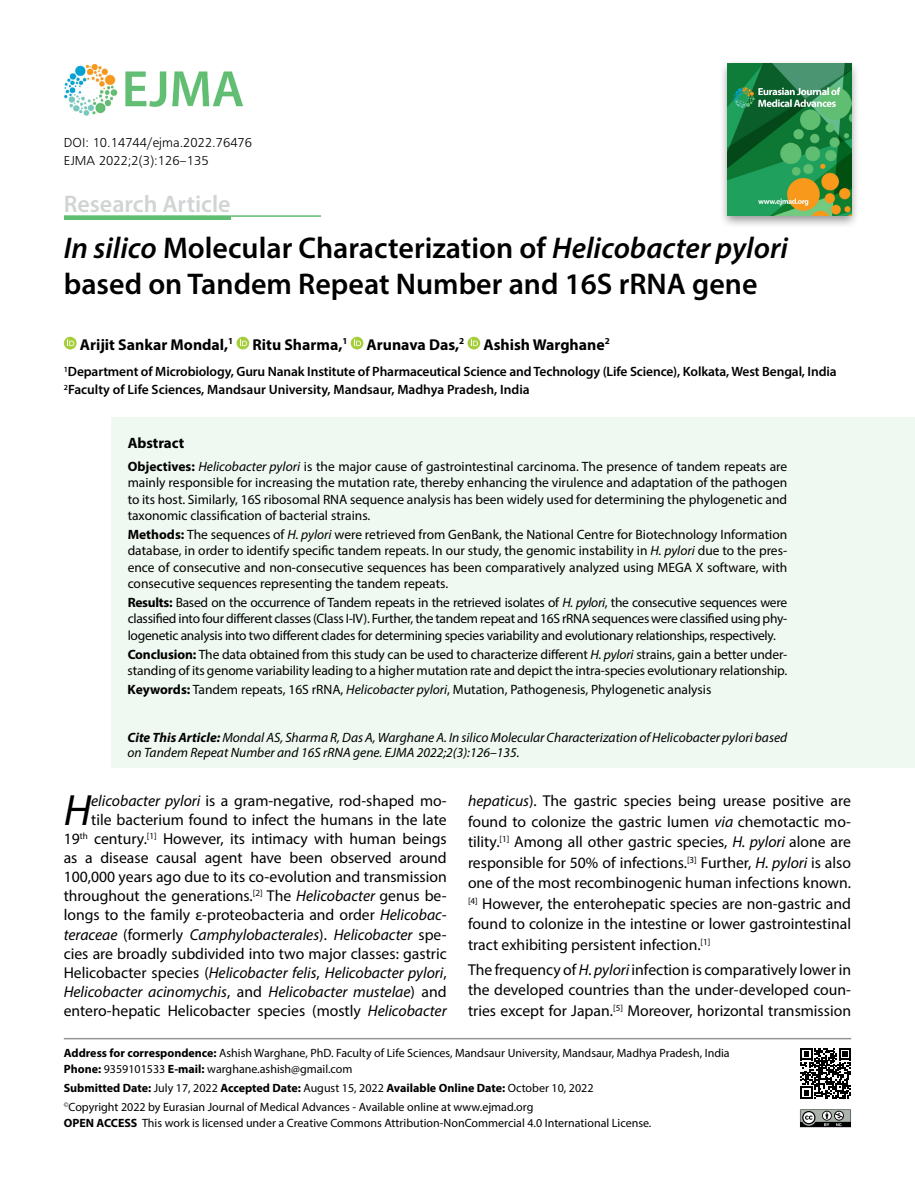
<style>
.page{position:relative;width:915px;height:1191px;background:#fff}
.page>*{position:absolute;margin:0;border:0;box-sizing:border-box;transform-origin:0 0}
.t1{font:italic 43.95px "Myriad Pro";color:#000}
.t2{font:600 30px/36px "Myriad Pro";color:#000}
.t3{font:600 24px "Myriad Pro";color:#d1d3d4}
.t4{font:15.75px/19px "Myriad Pro";color:#000;text-align:justify}
.t5{font:700 15.75px "Myriad Pro";color:#000}
.t6{font:700 15px "Myriad Pro";color:#000}
.t7{font:13.5px/16.5px "Myriad Pro";letter-spacing:-.01em;color:#000;text-align:justify}
.t8{font:600 13.5px/18px "Myriad Pro";letter-spacing:-.01em;color:#000}
.t9{font:italic 13.5px/15px "Myriad Pro";color:#000}
.t10{font:13.5px/18px "Frugal Normal Tr";color:#000}
.t11{font:12px/16.5px "Myriad Pro";color:#000}
.s1{font-style:italic}
.s2{font-weight:700}
</style>
<div class="page">
<div style="left:112px;top:417px;width:802px;height:351px;background:#eff8f1"></div>
<svg style="left:64px;top:337px;width:13px;height:12px"></svg>
<svg style="left:67px;top:339px;width:7px;height:7px"></svg>
<div style="left:236px;top:337px;width:13px;height:12px;background:#a6ce3a;border-radius:50%"></div>
<svg style="left:240px;top:339px;width:7px;height:7px"></svg>
<div style="left:350px;top:337px;width:13px;height:12px;background:#a6ce3a;border-radius:50%"></div>
<svg style="left:354px;top:339px;width:7px;height:7px"></svg>
<svg style="left:467px;top:337px;width:13px;height:12px"></svg>
<svg style="left:470px;top:339px;width:7px;height:7px"></svg>
<hr style="left:64px;top:1038px;width:786px;height:1px;background:#939598">
<hr style="left:64px;top:215px;width:257px;height:2px;background:#60be72">
<hr style="left:64px;top:216px;width:166px;height:4px;background:#60be72">
<svg style="left:800px;top:1048px;width:50px;height:50px"></svg>
<svg style="left:800px;top:1109px;width:51px;height:19px"></svg>
<div style="left:717px;top:59px;width:143px;height:170px;background:#000;opacity:.43"></div>
<img style="left:727px;top:64px;width:123px;height:151px">
<img style="left:64px;top:64px;width:179px;height:51px">
<p class="t10" style="left:64px;top:133px;width:190px">DOI: 10.14744/ejma.2022.76476<br>EJMA 2022;2(3):126–135</p>
<h3 class="t3" style="left:64px;top:188px;width:168px">Research Article</h3>
<h2 class="t2" style="left:64px;top:229px;width:725px"><span class="s1">In silico</span> Molecular Characterization of <span class="s1">Helicobacter pylori </span>based on Tandem Repeat Number and 16S rRNA gene</h2>
<p class="t5" style="left:80px;top:334px;width:531px">Arijit Sankar Mondal,<sup>1</sup> Ritu Sharma,<sup>1</sup> Arunava Das,<sup>2</sup> Ashish Warghane<sup>2</sup></p>
<p class="t8" style="left:64px;top:362px;width:774px"><sup>1</sup>Department of Microbiology, Guru Nanak Institute of Pharmaceutical Science and Technology (Life Science), Kolkata, West Bengal, India<br><sup>2</sup>Faculty of Life Sciences, Mandsaur University, Mandsaur, Madhya Pradesh, India</p>
<p class="t6" style="left:128px;top:433px;width:58px">Abstract</p>
<p class="t7" style="left:128px;top:458px;width:661px"><span class="s2">Objectives:</span> <span class="s1">Helicobacter pylori</span> is the major cause of gastrointestinal carcinoma. The presence of tandem repeats are mainly responsible for increasing the mutation rate, thereby enhancing the virulence and adaptation of the pathogen to its host. Similarly, 16S ribosomal RNA sequence analysis has been widely used for determining the phylogenetic and taxonomic classification of bacterial strains.</p>
<p class="t7" style="left:128px;top:526px;width:661px"><span class="s2">Methods:</span> The sequences of <span class="s1">H. pylori</span> were retrieved from GenBank, the National Centre for Biotechnology Information database, in order to identify specific tandem repeats. In our study, the genomic instability in <span class="s1">H. pylori</span> due to the pres&shy;ence of consecutive and non-consecutive sequences has been comparatively analyzed using MEGA X software, with consecutive sequences representing the tandem repeats.</p>
<p class="t7" style="left:128px;top:594px;width:661px"><span class="s2">Results:</span> Based on the occurrence of Tandem repeats in the retrieved isolates of <span class="s1">H. pylori</span>, the consecutive sequences were classified into four different classes (Class I-IV). Further, the tandem repeat and 16S rRNA sequences were classified using phy&shy;logenetic analysis into two different clades for determining species variability and evolutionary relationships, respectively.</p>
<p class="t7" style="left:128px;top:645px;width:661px"><span class="s2">Conclusion:</span> The data obtained from this study can be used to characterize different <span class="s1">H. pylori</span> strains, gain a better under&shy;standing of its genome variability leading to a higher mutation rate and depict the intra-species evolutionary relationship.</p>
<p class="t7" style="left:128px;top:681px;width:585px"><span class="s2">Keywords:</span> Tandem repeats, 16S rRNA, <span class="s1">Helicobacter pylori</span>, Mutation, Pathogenesis, Phylogenetic analysis</p>
<p class="t9" style="left:127px;top:729px;width:661px"><span class="s2">Cite This Article:</span> Mondal AS, Sharma R, Das A, Warghane A. In silico Molecular Characterization of Helicobacter pylori based on Tandem Repeat Number and 16S rRNA gene. EJMA 2022;2(3):126–135.</p>
<p class="t4" style="left:64px;top:791px;width:384px;text-align:right"><span class="s1">elicobacter pylori</span> is a gram-negative, rod-shaped mo-<br>tile bacterium found to infect the humans in the late 19<sup>th</sup> century.<sup>[1]</sup> However, its intimacy with human beings as a disease causal agent have been observed around 100,000 years ago due to its co-evolution and transmission throughout the generations.<sup>[2]</sup> The <span class="s1">Helicobacter</span> genus be&shy;longs to the family ε-proteobacteria and order <span class="s1">Helicobac&shy;teraceae</span> (formerly <span class="s1">Camphylobacterales</span>). <span class="s1">Helicobacter</span> spe&shy;cies are broadly subdivided into two major classes: gastric Helicobacter species (<span class="s1">Helicobacter felis</span>, <span class="s1">Helicobacter pylori</span>, <span class="s1">Helicobacter acinomychis</span>, and <span class="s1">Helicobacter mustelae</span>) and entero-hepatic Helicobacter species (mostly <span class="s1">Helicobacter</span></p>
<p class="t4" style="left:468px;top:790px;width:384px;line-height:20.5px"><span class="s1">hepaticus</span>). The gastric species being urease positive are found to colonize the gastric lumen <span class="s1">via</span> chemotactic mo&shy;tility.<sup>[1]</sup> Among all other gastric species, <span class="s1">H. pylori</span> alone are responsible for 50% of infections.<sup>[3]</sup> Further, <span class="s1">H. pylori</span> is also one of the most recombinogenic human infections known. <sup>[4]</sup> However, the enterohepatic species are non-gastric and found to colonize in the intestine or lower gastrointestinal tract exhibiting persistent infection.<sup>[1]</sup></p>
<h1 class="t1" style="left:64px;top:783px;width:29px">H</h1>
<p class="t4" style="left:468px;top:959px;width:384px;line-height:20.5px">The frequency of <span class="s1">H. pylori</span> infection is comparatively lower in the developed countries than the under-developed coun&shy;tries except for Japan.<sup>[5]</sup> Moreover, horizontal transmission</p>
<p class="t11" style="left:64px;top:1044px;width:667px"><span class="s2">Address for correspondence:</span> Ashish Warghane, PhD. Faculty of Life Sciences, Mandsaur University, Mandsaur, Madhya Pradesh, India<br><span class="s2">Phone:</span> 9359101533 <span class="s2">E-mail:</span> warghane.ashish@gmail.com</p>
<p class="t11" style="left:64px;top:1078px;width:531px;line-height:18.6px"><span class="s2">Submitted Date:</span> July 17, 2022 <span class="s2">Accepted Date:</span> August 15, 2022 <span class="s2">Available Online Date:</span> October 10, 2022 <sup>©</sup>Copyright 2022 by Eurasian Journal of Medical Advances - Available online at www.ejmad.org</p>
<p class="t11" style="left:64px;top:1114px;width:589px"><span class="s2">OPEN ACCESS</span> This work is licensed under a Creative Commons Attribution-NonCommercial 4.0 International License.</p>
</div>
